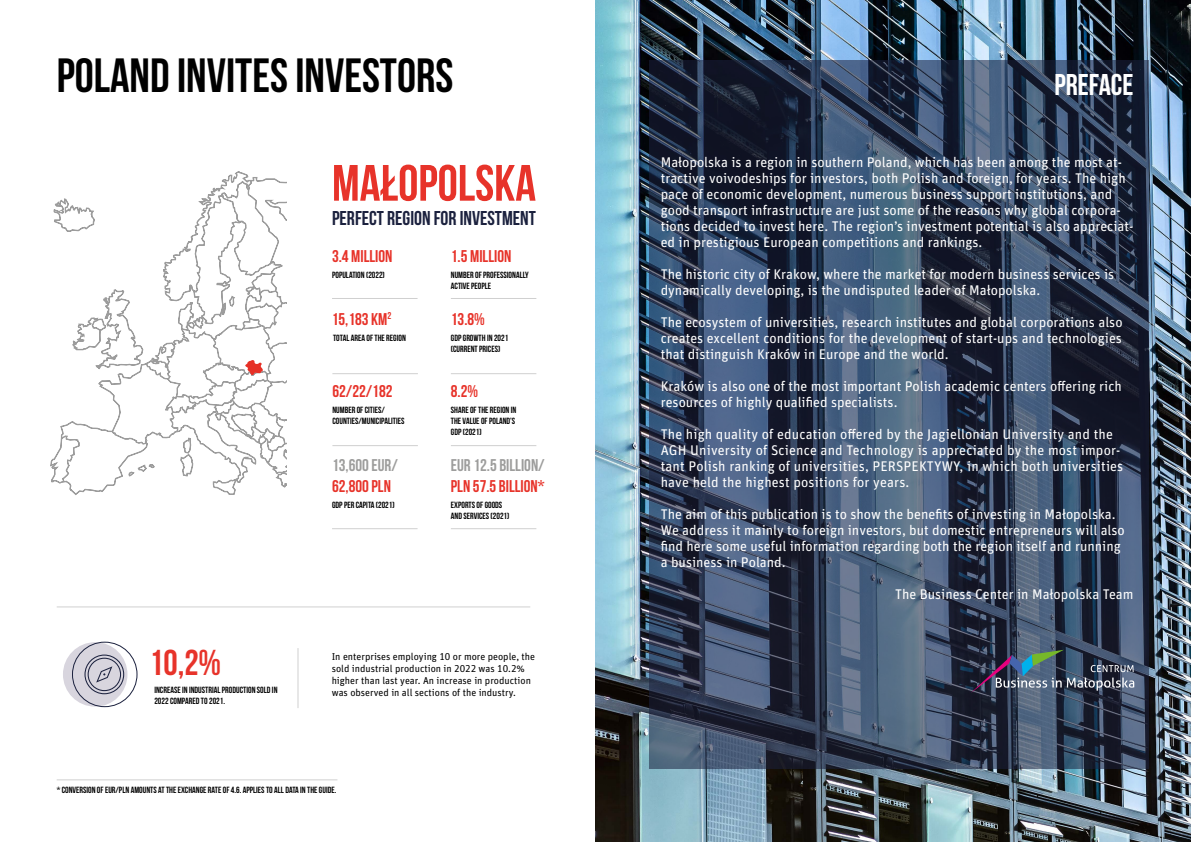
<style>
.page{position:relative;width:1191px;height:842px;background:#fff}
.page>*{position:absolute;margin:0;border:0;box-sizing:border-box;transform-origin:0 0}
.Tytuł{font:51px "Bebas Neue";color:#e7332a}
.Tytuł-2{font:48px "Bebas Neue";color:#000}
.Wypunktowanie{font:36px "Bebas Neue";color:#e7332a}
.Tytuł-3{font:30px "Bebas Neue";color:#fff}
.Tytuł-4{font:20px "Bebas Neue";color:#1b213e}
.Wypunktowanie-2{font:17px "Bebas Neue";color:#e7332a}
.Wypunktowanie-3{font:17px "Bebas Neue";color:#9d9d9c}
.Tekst_główny{font:14px/16px "FF Unit Pro";color:#fff}
.Tekst_główny-2{font:10px/12px "FF Unit Pro";color:#000}
.Wypunktowanie-4{font:9px/11px "Bebas Neue";color:#000}
</style>
<div class="page">
<img style="left:595px;top:0;width:596px;height:842px">
<svg style="left:649px;top:60px;width:499px;height:708px"></svg>
<svg style="left:50px;top:171px;width:237px;height:324px"></svg>
<svg style="left:245px;top:360px;width:18px;height:15px"></svg>
<hr style="left:332px;top:298px;width:85px;height:1px;background:#d0d0d0">
<hr style="left:451px;top:298px;width:85px;height:1px;background:#d0d0d0">
<hr style="left:451px;top:373px;width:85px;height:1px;background:#d0d0d0">
<hr style="left:332px;top:373px;width:86px;height:1px;background:#d0d0d0">
<hr style="left:332px;top:445px;width:86px;height:1px;background:#d0d0d0">
<hr style="left:451px;top:445px;width:85px;height:1px;background:#d0d0d0">
<hr style="left:451px;top:528px;width:85px;height:1px;background:#d0d0d0">
<hr style="left:332px;top:528px;width:85px;height:1px;background:#d0d0d0">
<hr style="left:57px;top:607px;width:473px;height:1px;background:#d0d0d0">
<hr style="left:57px;top:780px;width:280px;height:1px;background:#d0d0d0">
<div style="left:63px;top:642px;width:64px;height:65px;background:#d8d5de;border-radius:50%"></div>
<div style="left:72px;top:642px;width:65px;height:65px;border:1px solid #1b213e;border-radius:50%"></div>
<hr style="left:298px;top:648px;width:1px;height:60px;background:#d0d0d0">
<svg style="left:84px;top:654px;width:40px;height:40px"></svg>
<svg style="left:970px;top:650px;width:164px;height:43px"></svg>
<h1 class="Tytuł-2" style="left:57px;top:49px;width:398px">POLAND INVITES INVESTORS</h1>
<h1 class="Tytuł" style="left:332px;top:155px;width:205px">MAŁOPOLSKA</h1>
<h1 class="Tytuł-4" style="left:332px;top:207px;width:205px">PERFECT REGION FOR INVESTMENT</h1>
<p class="Wypunktowanie-2" style="left:332px;top:247px;width:62px">3.4 MILLION</p>
<p class="Wypunktowanie-4" style="left:332px;top:269px;width:54px">POPULATION (2022)</p>
<p class="Wypunktowanie-2" style="left:451px;top:247px;width:62px">1.5 MILLION</p>
<p class="Wypunktowanie-4" style="left:451px;top:269px;width:79px">NUMBER OF PROFESSIONALLY<br>ACTIVE PEOPLE</p>
<p class="Wypunktowanie-2" style="left:451px;top:309px;width:36px">13.8%</p>
<p class="Wypunktowanie-4" style="left:451px;top:332px;width:59px">GDP GROWTH IN 2021 (CURRENT PRICES)</p>
<p class="Wypunktowanie-2" style="left:332px;top:309px;width:61px">15,183 KM<sup>2</sup></p>
<p class="Wypunktowanie-4" style="left:333px;top:332px;width:74px">TOTAL AREA OF THE REGION</p>
<p class="Wypunktowanie-2" style="left:332px;top:381px;width:62px">62/22/182</p>
<p class="Wypunktowanie-4" style="left:332px;top:404px;width:54px">NUMBER OF CITIES/</p>
<p class="Wypunktowanie-4" style="left:332px;top:415px;width:73px">COUNTIES/MUNICIPALITIES</p>
<p class="Wypunktowanie-3" style="left:332px;top:456px;width:67px">13,600 EUR/</p>
<p class="Wypunktowanie-2" style="left:332px;top:477px;width:60px">62,800 PLN</p>
<p class="Wypunktowanie-4" style="left:332px;top:499px;width:64px">GDP PER CAPITA (2021)</p>
<p class="Wypunktowanie-2" style="left:451px;top:381px;width:29px">8.2%</p>
<p class="Wypunktowanie-4" style="left:451px;top:404px;width:67px">SHARE OF THE REGION IN<br>THE VALUE OF POLAND’S<br>GDP (2021)</p>
<p class="Wypunktowanie-3" style="left:451px;top:456px;width:95px">EUR 12.5 BILLION/</p>
<p class="Wypunktowanie-2" style="left:451px;top:477px;width:95px">PLN 57.5 BILLION*</p>
<p class="Wypunktowanie-4" style="left:451px;top:499px;width:60px">EXPORTS OF GOODS<br>AND SERVICES (2021)</p>
<p class="Wypunktowanie" style="left:149px;top:643px;width:74px">10,2%</p>
<p class="Tekst_główny-2" style="left:332px;top:650px;width:205px">In enterprises employing 10 or more people, the sold industrial production in 2022 was 10.2% higher than last year. An increase in production was observed in all sections of the industry.</p>
<p class="Wypunktowanie-4" style="left:154px;top:684px;width:125px">INCREASE IN INDUSTRIAL PRODUCTION SOLD IN<br>2022 COMPARED TO 2021.</p>
<p class="Wypunktowanie-4" style="left:57px;top:784px;width:281px">* CONVERSION OF EUR/PLN AMOUNTS AT THE EXCHANGE RATE OF 4.6. APPLIES TO ALL DATA IN THE GUIDE.</p>
<h1 class="Tytuł-3" style="left:1054px;top:68px;width:81px">PREFACE</h1>
<p class="Tekst_główny" style="left:660px;top:154px;width:474px">Małopolska is a region in southern Poland, which has been among the most at&shy;tractive voivodeships for investors, both Polish and foreign, for years. The high pace of economic development, numerous business support institutions, and good transport infrastructure are just some of the reasons why global corpora&shy;tions decided to invest here. The region’s investment potential is also appreciat&shy;ed in prestigious European competitions and rankings.</p>
<p class="Tekst_główny" style="left:660px;top:266px;width:455px">The historic city of Krakow, where the market for modern business services is dynamically developing, is the undisputed leader of Małopolska.</p>
<p class="Tekst_główny" style="left:660px;top:314px;width:463px;text-align:justify">The ecosystem of universities, research institutes and global corporations also creates excellent conditions for the development of start-ups and technologies that distinguish Kraków in Europe and the world.</p>
<p class="Tekst_główny" style="left:660px;top:378px;width:463px">Kraków is also one of the most important Polish academic centers offering rich resources of highly qualified specialists.</p>
<p class="Tekst_główny" style="left:660px;top:426px;width:464px">The high quality of education offered by the Jagiellonian University and the AGH University of Science and Technology is appreciated by the most impor&shy;tant Polish ranking of universities, PERSPEKTYWY, in which both universities have held the highest positions for years.</p>
<p class="Tekst_główny" style="left:660px;top:506px;width:465px">The aim of this publication is to show the benefits of investing in Małopolska.<br>We address it mainly to foreign investors, but domestic entrepreneurs will also find here some useful information regarding both the region itself and running a business in Poland.</p>
<p class="Tekst_główny" style="left:895px;top:586px;width:240px">The Business Center in Małopolska Team</p>
</div>
